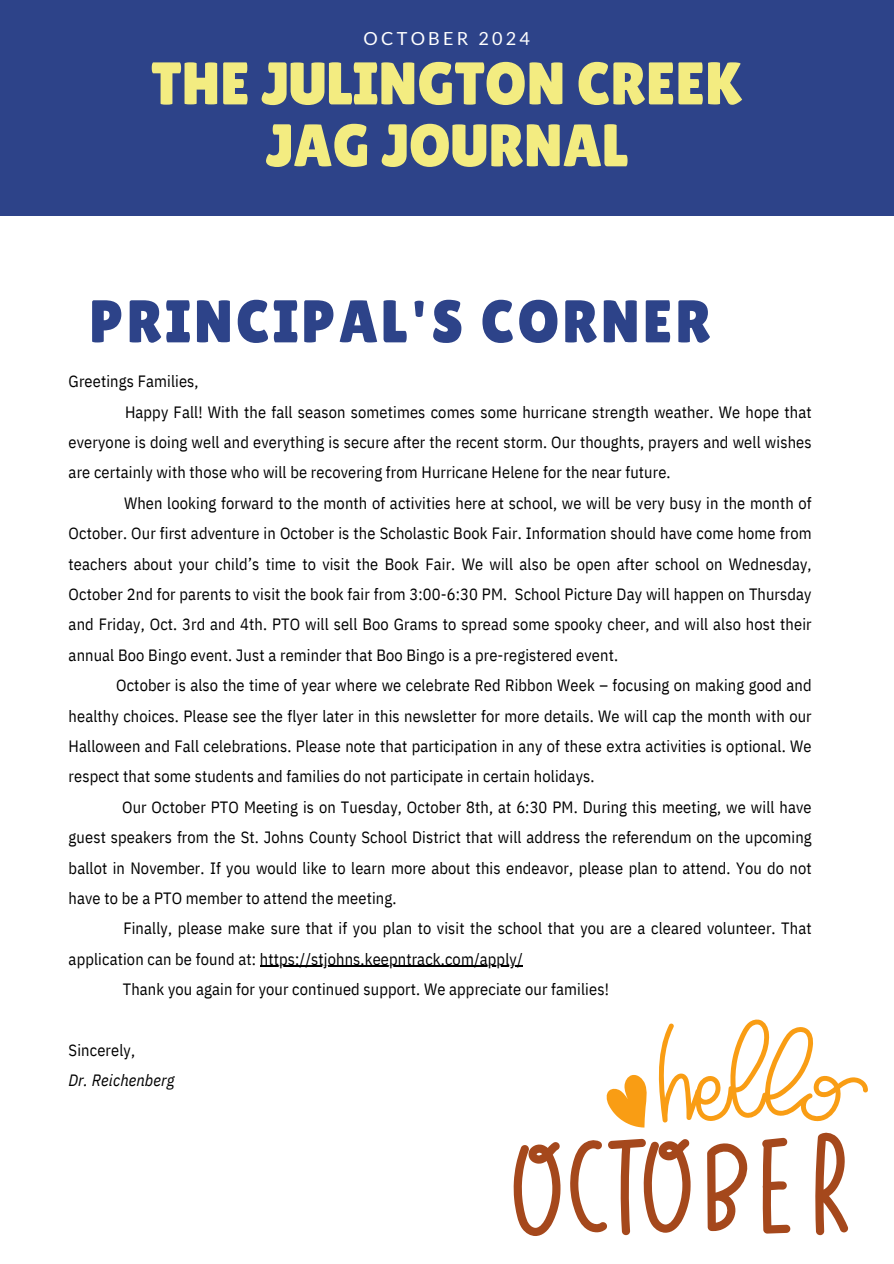
<style>
.page{position:relative;width:894px;height:1264px;background:#fff}
.page>*{position:absolute;margin:0;border:0;box-sizing:border-box;transform-origin:0 0}
.t1{font:60.15px "Lilita One";letter-spacing:.05em;color:#2d4389}
.t2{font:60px/61.8px "Lilita One";color:#f3ec81;text-align:center}
.t3{font:18px "Lato";letter-spacing:.18em;color:#fff}
.t4{font:16.35px/30.3px "IBM Plex Sans Cond";letter-spacing:.01em;color:#000;text-align:justify}
.t5{font:italic 16.35px "IBM Plex Sans Cond";letter-spacing:.01em;color:#000}
</style>
<div class="page">
<div style="left:0;top:0;width:893px;height:215px;background:#2d4389"></div>
<svg style="left:707px;top:1143px;width:40px;height:87px"></svg>
<svg style="left:762px;top:1137px;width:28px;height:96px"></svg>
<svg style="left:815px;top:1132px;width:32px;height:103px"></svg>
<svg style="left:513px;top:1142px;width:47px;height:93px"></svg>
<svg style="left:570px;top:1138px;width:120px;height:97px"></svg>
<svg style="left:658px;top:1019px;width:209px;height:103px"></svg>
<svg style="left:606px;top:1075px;width:41px;height:52px"></svg>
<hr style="left:260px;top:965px;width:262px;height:2px;background:#000">
<h1 class="t3" style="left:363px;top:27px;width:168px">OCTOBER 2024</h1>
<h1 class="t2" style="left:151px;top:52px;width:592px">THE JULINGTON CREEK<br>JAG JOURNAL</h1>
<h2 class="t1" style="left:89px;top:287px;width:622px">PRINCIPAL'S CORNER</h2>
<p class="t4" style="left:69px;top:366px;width:131px">Greetings Families,</p>
<p class="t4" style="left:69px;top:396px;width:744px;text-indent:56px">Happy Fall! With the fall season sometimes comes some hurricane strength weather. We hope that everyone is doing well and everything is secure after the recent storm. Our thoughts, prayers and well wishes are certainly with those who will be recovering from Hurricane Helene for the near future.</p>
<p class="t4" style="left:69px;top:487px;width:744px;text-indent:55px">When looking forward to the month of activities here at school, we will be very busy in the month of October. Our first adventure in October is the Scholastic Book Fair. Information should have come home from teachers about your child’s time to visit the Book Fair. We will also be open after school on Wednesday, October 2nd for parents to visit the book fair from 3:00-6:30 PM. School Picture Day will happen on Thursday and Friday, Oct. 3rd and 4th. PTO will sell Boo Grams to spread some spooky cheer, and will also host their annual Boo Bingo event. Just a reminder that Boo Bingo is a pre-registered event.</p>
<p class="t4" style="left:69px;top:670px;width:744px;text-indent:48px">October is also the time of year where we celebrate Red Ribbon Week – focusing on making good and healthy choices. Please see the flyer later in this newsletter for more details. We will cap the month with our Halloween and Fall celebrations. Please note that participation in any of these extra activities is optional. We respect that some students and families do not participate in certain holidays.</p>
<p class="t4" style="left:69px;top:791px;width:744px;text-indent:53px">Our October PTO Meeting is on Tuesday, October 8th, at 6:30 PM. During this meeting, we will have guest speakers from the St. Johns County School District that will address the referendum on the upcoming ballot in November. If you would like to learn more about this endeavor, please plan to attend. You do not have to be a PTO member to attend the meeting.</p>
<p class="t4" style="left:69px;top:913px;width:744px;text-indent:55px">Finally, please make sure that if you plan to visit the school that you are a cleared volunteer. That application can be found at: https://stjohns.keepntrack.com/apply/</p>
<p class="t4" style="left:123px;top:973px;width:487px">Thank you again for your continued support. We appreciate our families!</p>
<p class="t4" style="left:69px;top:1034px;width:68px">Sincerely,</p>
<p class="t5" style="left:69px;top:1069px;width:107px">Dr. Reichenberg</p>
</div>
